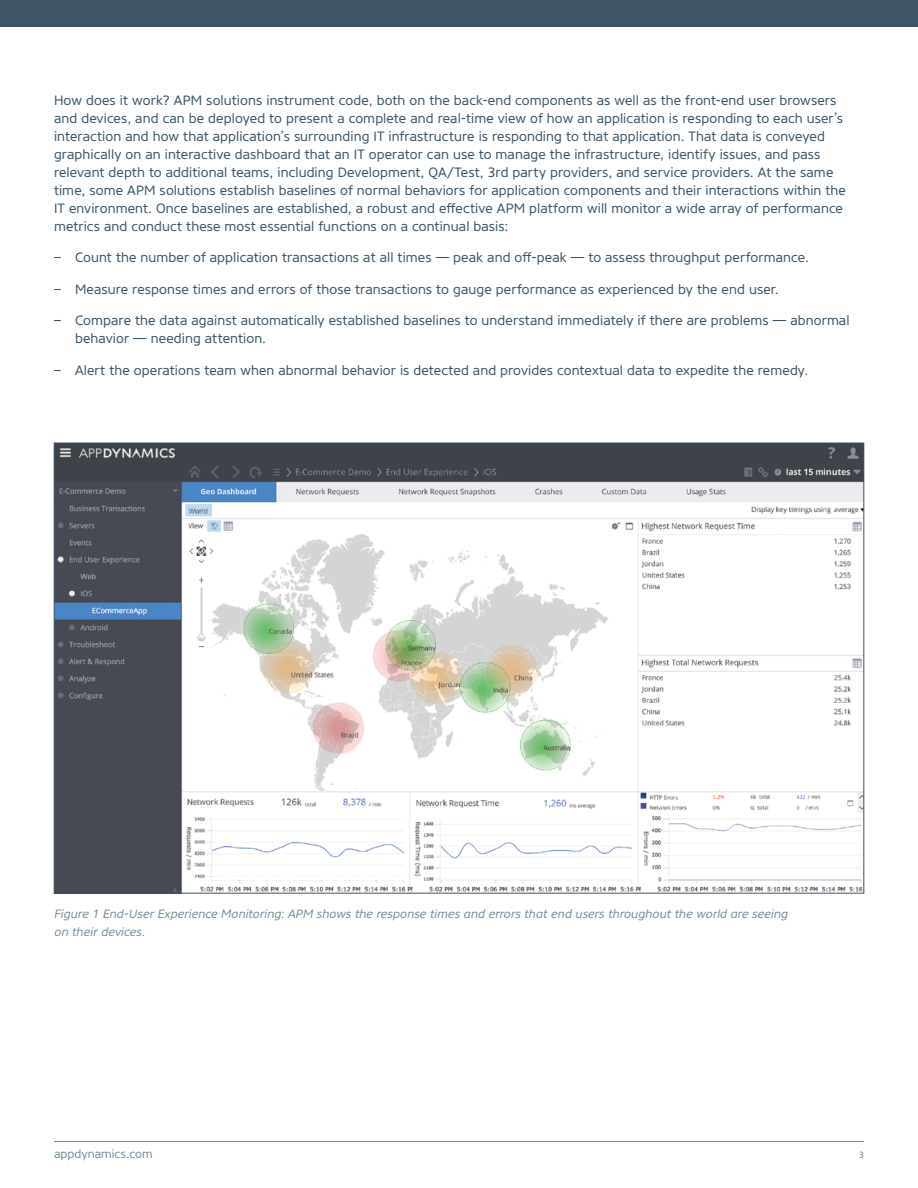
<style>
.page{position:relative;width:918px;height:1188px;background:#fff}
.page>*{position:absolute;margin:0;border:0;box-sizing:border-box;transform-origin:0 0}
.t1{font:13.5px/18px "Core Sans NR45";letter-spacing:.01em;color:#3d5567}
.t2{font:italic 12px/18px "Core Sans NR45";letter-spacing:.01em;color:#768d99}
.t3{font:12px "Core Sans NR45";color:#768d99}
.t4{font:9px "Core Sans NR45";color:#768d99}
</style>
<div class="page">
<div style="left:0;top:0;width:918px;height:27px;background:#3d5567"></div>
<hr style="left:54px;top:1141px;width:810px;height:1px;background:#768d99">
<img style="left:56px;top:445px;width:806px;height:446px">
<p class="t1" style="left:54px;top:91px;width:794px">How does it work? APM solutions instrument code, both on the back-end components as well as the front-end user browsers and devices, and can be deployed to present a complete and real-time view of how an application is responding to each user’s interaction and how that application’s surrounding IT infrastructure is responding to that application. That data is conveyed graphically on an interactive dashboard that an IT operator can use to manage the infrastructure, identify issues, and pass relevant depth to additional teams, including Development, QA/Test, 3rd party providers, and service providers. At the same time, some APM solutions establish baselines of normal behaviors for application components and their interactions within the IT environment. Once baselines are established, a robust and effective APM platform will monitor a wide array of performance metrics and conduct these most essential functions on a continual basis:</p>
<p class="t1" style="left:54px;top:249px;width:756px">– Count the number of application transactions at all times — peak and off-peak — to assess throughput performance.</p>
<p class="t1" style="left:54px;top:280px;width:726px">– Measure response times and errors of those transactions to gauge performance as experienced by the end user.</p>
<p class="t1" style="left:75px;top:312px;width:776px;text-indent:-21px">– Compare the data against automatically established baselines to understand immediately if there are problems — abnormal behavior — needing attention.</p>
<p class="t1" style="left:54px;top:361px;width:756px">– Alert the operations team when abnormal behavior is detected and provides contextual data to expedite the remedy.</p>
<p class="t2" style="left:55px;top:905px;width:735px">Figure 1 End-User Experience Monitoring: APM shows the response times and errors that end users throughout the world are seeing on their devices.</p>
<p class="t3" style="left:54px;top:1146px;width:100px">appdynamics.com</p>
<p class="t4" style="left:859px;top:1149px;width:7px">3</p>
</div>
